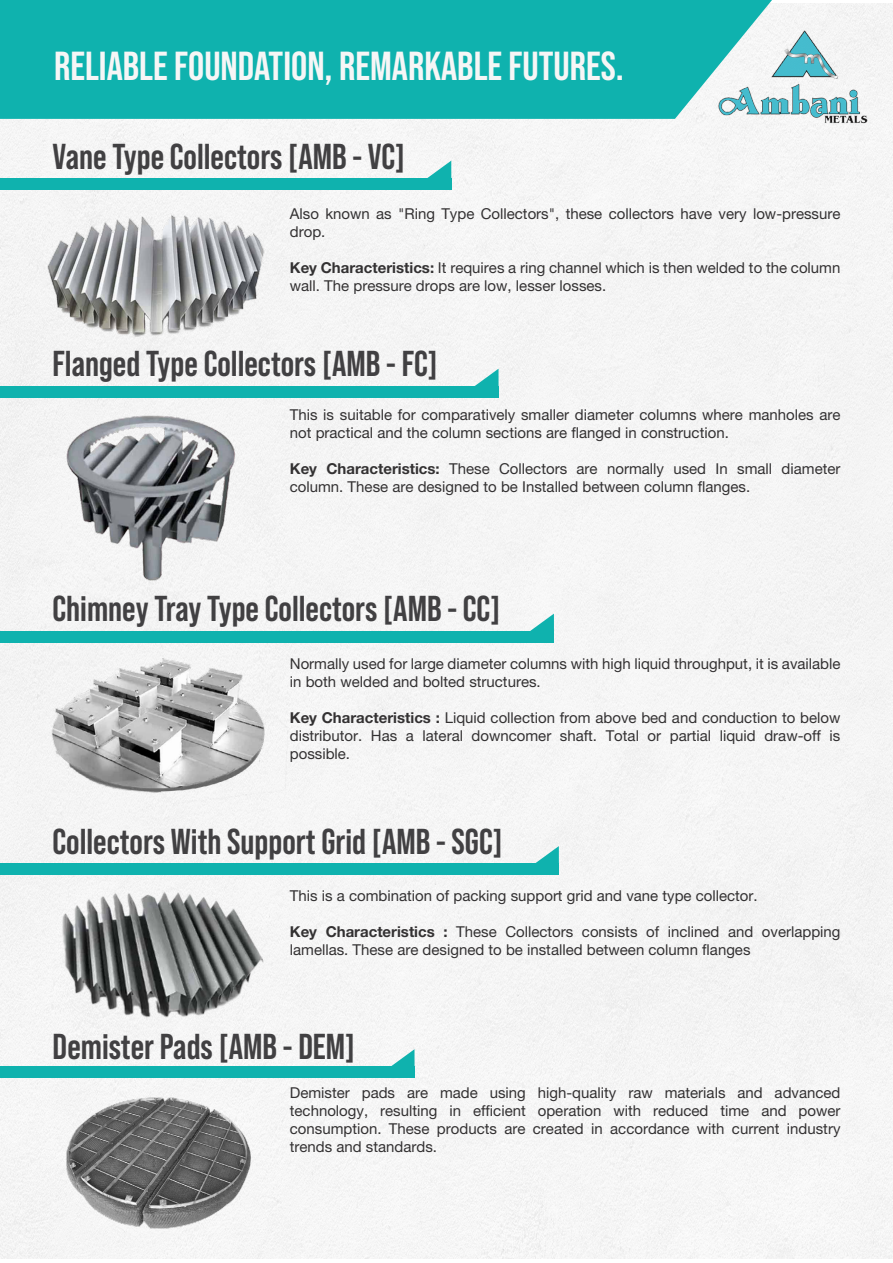
<style>
.page{position:relative;width:893px;height:1263px;background:#fff}
.page>*{position:absolute;margin:0;border:0;box-sizing:border-box;transform-origin:0 0}
.t1{font:700 40.5px "Bebas Neue Pro";color:#f6f6f6}
.t2{font:700 36px "Bebas Neue Pro";color:#414042}
.t3{font:15px/18px "Helvetica Neue LT 55 Rm";color:#333132}
.s1{font-family:"Helvetica Neue LT 75 Bd"}
</style>
<div class="page">
<div style="left:0;top:3px;width:893px;height:1255px;background:#f5f5f5"></div>
<div style="left:0;top:0;width:772px;height:119px;background:#0fb2ae"></div>
<div style="left:0;top:386px;width:499px;height:11px;background:#0fb2ae"></div>
<svg style="left:471px;top:369px;width:28px;height:17px"></svg>
<div style="left:0;top:178px;width:451px;height:11px;background:#0fb2ae"></div>
<div style="left:0;top:631px;width:554px;height:11px;background:#0fb2ae"></div>
<svg style="left:527px;top:614px;width:27px;height:17px"></svg>
<div style="left:0;top:863px;width:559px;height:12px;background:#0fb2ae"></div>
<svg style="left:532px;top:846px;width:27px;height:17px"></svg>
<svg style="left:424px;top:161px;width:27px;height:17px"></svg>
<div style="left:0;top:1066px;width:415px;height:12px;background:#0fb2ae"></div>
<svg style="left:387px;top:1049px;width:28px;height:17px"></svg>
<img style="left:1px;top:121px;width:316px;height:316px">
<img style="left:713px;top:25px;width:155px;height:102px">
<img style="left:9px;top:364px;width:266px;height:209px">
<img style="left:8px;top:573px;width:306px;height:212px">
<img style="left:0;top:785px;width:345px;height:367px">
<img style="left:29px;top:1043px;width:261px;height:216px">
<h1 class="t1" style="left:54px;top:43px;width:571px">RELIABLE FOUNDATION, REMARKABLE FUTURES.</h1>
<h2 class="t2" style="left:53px;top:136px;width:354px">Vane Type Collectors [AMB - VC]</h2>
<p class="t3" style="left:290px;top:204px;width:552px">Also known as "Ring Type Collectors", these collectors have very low-pressure drop.</p>
<p class="t3" style="left:290px;top:258px;width:552px"><span class="s1">Key Characteristics:</span> It requires a ring channel which is then welded to the column wall. The pressure drops are low, lesser losses.</p>
<h2 class="t2" style="left:53px;top:343px;width:387px">Flanged Type Collectors [AMB - FC]</h2>
<p class="t3" style="left:290px;top:405px;width:552px">This is suitable for comparatively smaller diameter columns where manholes are not practical and the column sections are flanged in construction.</p>
<p class="t3" style="left:290px;top:459px;width:552px"><span class="s1">Key Characteristics:</span> These Collectors are normally used In small diameter column. These are designed to be Installed between column flanges.</p>
<h2 class="t2" style="left:53px;top:588px;width:449px">Chimney Tray Type Collectors [AMB - CC]</h2>
<p class="t3" style="left:290px;top:654px;width:552px">Normally used for large diameter columns with high liquid throughput, it is available in both welded and bolted structures.</p>
<p class="t3" style="left:290px;top:708px;width:552px;text-align:justify"><span class="s1">Key Characteristics :</span> Liquid collection from above bed and conduction to below distributor. Has a lateral downcomer shaft. Total or partial liquid draw-off is possible.</p>
<h2 class="t2" style="left:53px;top:821px;width:451px">Collectors With Support Grid [AMB - SGC]</h2>
<p class="t3" style="left:290px;top:886px;width:469px">This is a combination of packing support grid and vane type collector.</p>
<p class="t3" style="left:290px;top:922px;width:552px"><span class="s1">Key Characteristics :</span> These Collectors consists of inclined and overlapping lamellas. These are designed to be installed between column flanges</p>
<h2 class="t2" style="left:53px;top:1026px;width:304px">Demister Pads [AMB - DEM]</h2>
<p class="t3" style="left:290px;top:1083px;width:552px;text-align:justify">Demister pads are made using high-quality raw materials and advanced technology, resulting in efficient operation with reduced time and power consumption. These products are created in accordance with current industry trends and standards.</p>
</div>
